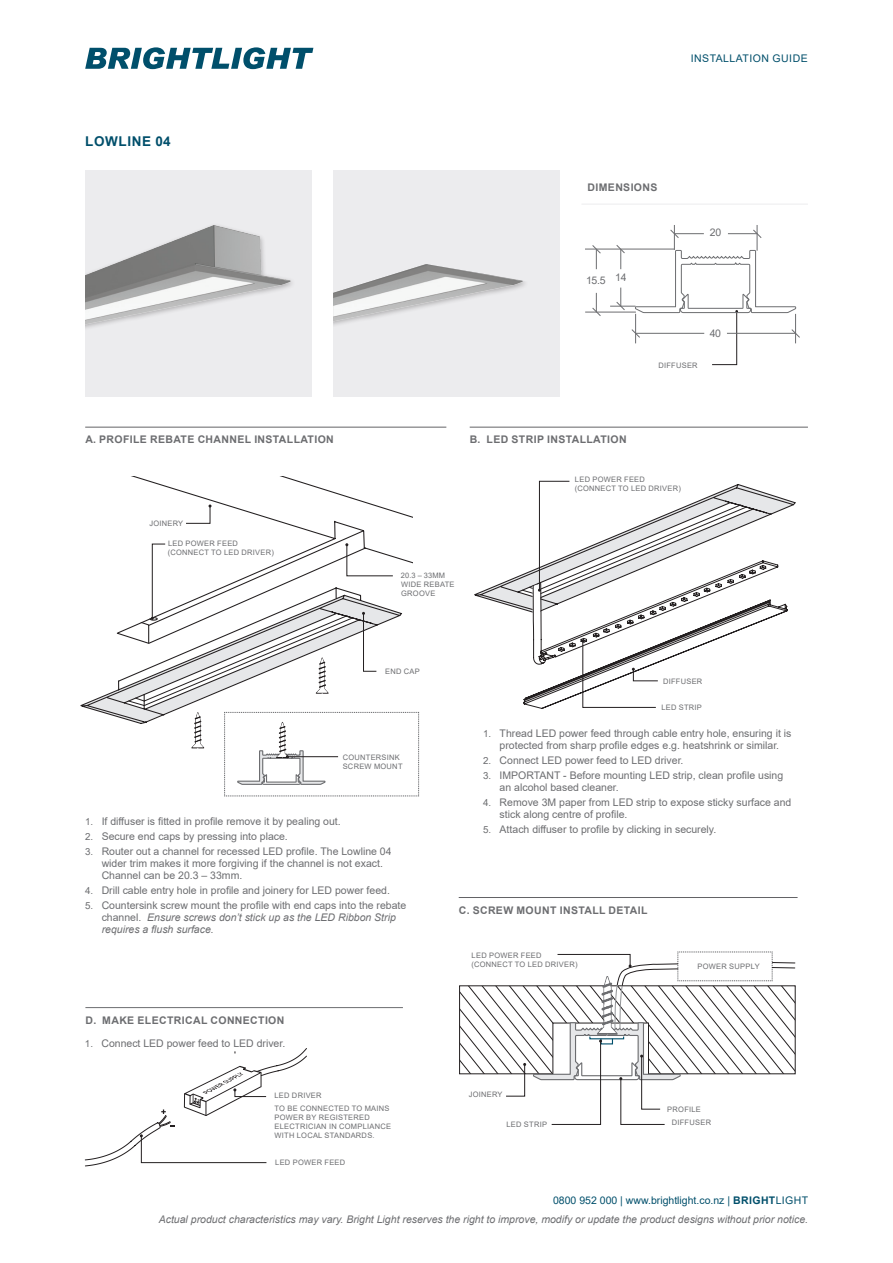
<style>
.page{position:relative;width:893px;height:1263px;background:#fff}
.page>*{position:absolute;margin:0;border:0;box-sizing:border-box;transform-origin:0 0}
.t1{font:700 13.5px "Arial";letter-spacing:.045em;color:#004f6b}
.t2{font:10.5px/12px "Arial";color:#6c6d70}
.t3{font:italic 10.5px/12px "Arial";color:#6c6d70}
.t4{font:700 10.5px "Arial";letter-spacing:.035em;color:#6c6d70}
.t5{font:10.5px "Arial";color:#004f6b}
.t6{font:10.5px "Arial";letter-spacing:.045em;color:#004f6b}
.t7{font:7.5px/9px "Arial";letter-spacing:.035em;color:#6c6d70}
.s1{font-size:9.75px}
.s2{font-style:normal;font-size:9.75px}
.s3{font-style:normal}
.s4{font-weight:700}
</style>
<div class="page">
<svg style="left:85px;top:47px;width:228px;height:22px"></svg>
<hr style="left:581px;top:204px;width:227px;height:1px;background:#ececee">
<hr style="left:585px;top:249px;width:89px;height:1px;background:#6c6d70">
<hr style="left:585px;top:312px;width:51px;height:1px;background:#6c6d70">
<svg style="left:592px;top:293px;width:9px;height:23px"></svg>
<svg style="left:592px;top:245px;width:9px;height:24px"></svg>
<svg style="left:610px;top:225px;width:190px;height:140px"></svg>
<svg style="left:80px;top:476px;width:333px;height:230px"></svg>
<hr style="left:85px;top:427px;width:361px;height:1px;background:#636366">
<svg style="left:185px;top:504px;width:27px;height:20px"></svg>
<hr style="left:470px;top:427px;width:338px;height:1px;background:#636366">
<svg style="left:474px;top:480px;width:322px;height:229px"></svg>
<svg style="left:81px;top:543px;width:338px;height:254px"></svg>
<svg style="left:85px;top:1048px;width:222px;height:118px"></svg>
<hr style="left:85px;top:1007px;width:318px;height:1px;background:#6c6d70">
<hr style="left:459px;top:897px;width:339px;height:1px;background:#636366">
<svg style="left:459px;top:951px;width:337px;height:174px"></svg>
<div style="left:85px;top:170px;width:227px;height:227px;background:#ececee"></div>
<img style="left:85px;top:225px;width:207px;height:103px">
<div style="left:333px;top:170px;width:227px;height:227px;background:#ececee"></div>
<img style="left:333px;top:264px;width:192px;height:61px">
<p class="t1" style="left:85px;top:132px;width:87px">LOWLINE 04</p>
<p class="t4" style="left:85px;top:432px;width:250px">A. PROFILE REBATE CHANNEL INSTALLATION</p>
<p class="t7" style="left:149px;top:519px;width:35px">JOINERY</p>
<p class="t7" style="left:168px;top:539px;width:71px">LED POWER FEED</p>
<p class="t7" style="left:168px;top:548px;width:107px">(CONNECT TO LED DRIVER)</p>
<p class="t6" style="left:691px;top:51px;width:118px">INSTALLATION GUIDE</p>
<p class="t4" style="left:588px;top:180px;width:71px">DIMENSIONS</p>
<p class="t2" style="left:586px;top:275px;width:21px">15.5</p>
<p class="t2" style="left:615px;top:271px;width:13px">14</p>
<p class="t2" style="left:710px;top:226px;width:13px">20</p>
<p class="t7" style="left:658px;top:360px;width:41px">DIFFUSER</p>
<p class="t2" style="left:710px;top:327px;width:13px">40</p>
<p class="t4" style="left:470px;top:432px;width:158px">B. LED STRIP INSTALLATION</p>
<p class="t7" style="left:575px;top:475px;width:71px">LED POWER FEED</p>
<p class="t7" style="left:575px;top:484px;width:107px">(CONNECT TO LED DRIVER)</p>
<p class="t7" style="left:401px;top:571px;width:55px">20.3 – 33MM<br>WIDE REBATE<br>GROOVE</p>
<p class="t7" style="left:385px;top:667px;width:36px">END CAP</p>
<p class="t7" style="left:663px;top:677px;width:41px">DIFFUSER</p>
<p class="t7" style="left:661px;top:702px;width:42px">LED STRIP</p>
<p class="t7" style="left:343px;top:753px;width:61px">COUNTERSINK<br>SCREW MOUNT</p>
<p class="t2" style="left:85px;top:815px;width:257px"><span class="s1">1.</span> If diffuser is fitted in profile remove it by pealing out.</p>
<p class="t2" style="left:85px;top:830px;width:204px"><span class="s1">2.</span> Secure end caps by pressing into place.</p>
<p class="t2" style="left:102px;top:845px;width:291px;text-indent:-16px"><span class="s1">3.</span> Router out a channel for recessed LED profile. The Lowline 04 wider trim makes it more forgiving if the channel is not exact.<br>Channel can be 20.3 – 33mm.</p>
<p class="t2" style="left:85px;top:884px;width:306px"><span class="s1">4.</span> Drill cable entry hole in profile and joinery for LED power feed.</p>
<p class="t3" style="left:102px;top:899px;width:306px;text-indent:-16px"><span class="s2">5.</span> <span class="s3">Countersink screw mount the profile with end caps into the rebate channel.</span> Ensure screws don’t stick up as the LED Ribbon Strip requires a flush surface.</p>
<p class="t4" style="left:86px;top:1013px;width:200px">D. MAKE ELECTRICAL CONNECTION</p>
<p class="t2" style="left:85px;top:1037px;width:202px"><span class="s1">1.</span> Connect LED power feed to LED driver.</p>
<p class="t7" style="left:275px;top:1091px;width:49px">LED DRIVER</p>
<p class="t7" style="left:275px;top:1104px;width:118px">TO BE CONNECTED TO MAINS<br>POWER BY REGISTERED<br>ELECTRICIAN IN COMPLIANCE<br>WITH LOCAL STANDARDS.</p>
<p class="t7" style="left:275px;top:1158px;width:71px">LED POWER FEED</p>
<p class="t2" style="left:483px;top:727px;width:310px;text-align:center"><span class="s1">1.</span> Thread LED power feed through cable entry hole, ensuring it is protected from sharp profile edges e.g. heatshrink or similar.</p>
<p class="t2" style="left:483px;top:754px;width:202px"><span class="s1">2.</span> Connect LED power feed to LED driver.</p>
<p class="t2" style="left:500px;top:769px;width:285px;text-indent:-16px"><span class="s1">3.</span> IMPORTANT - Before mounting LED strip, clean profile using an alcohol based cleaner.</p>
<p class="t2" style="left:500px;top:796px;width:293px;text-indent:-16px"><span class="s1">4.</span> Remove 3M paper from LED strip to expose sticky surface and stick along centre of profile.</p>
<p class="t2" style="left:483px;top:823px;width:235px"><span class="s1">5.</span> Attach diffuser to profile by clicking in securely.</p>
<p class="t4" style="left:459px;top:902px;width:190px">C. SCREW MOUNT INSTALL DETAIL</p>
<p class="t7" style="left:472px;top:950px;width:71px">LED POWER FEED</p>
<p class="t7" style="left:471px;top:959px;width:107px">(CONNECT TO LED DRIVER)</p>
<p class="t7" style="left:698px;top:961px;width:64px">POWER SUPPLY</p>
<p class="t7" style="left:469px;top:1090px;width:35px">JOINERY</p>
<p class="t7" style="left:667px;top:1105px;width:35px">PROFILE</p>
<p class="t7" style="left:506px;top:1120px;width:42px">LED STRIP</p>
<p class="t7" style="left:672px;top:1118px;width:41px">DIFFUSER</p>
<p class="t5" style="left:553px;top:1193px;width:257px">0800 952 000 | www.brightlight.co.nz | <span class="s4">BRIGHT</span>LIGHT</p>
<p class="t3" style="left:159px;top:1213px;width:651px">Actual product characteristics may vary. Bright Light reserves the right to improve, modify or update the product designs without prior notice.</p>
</div>
